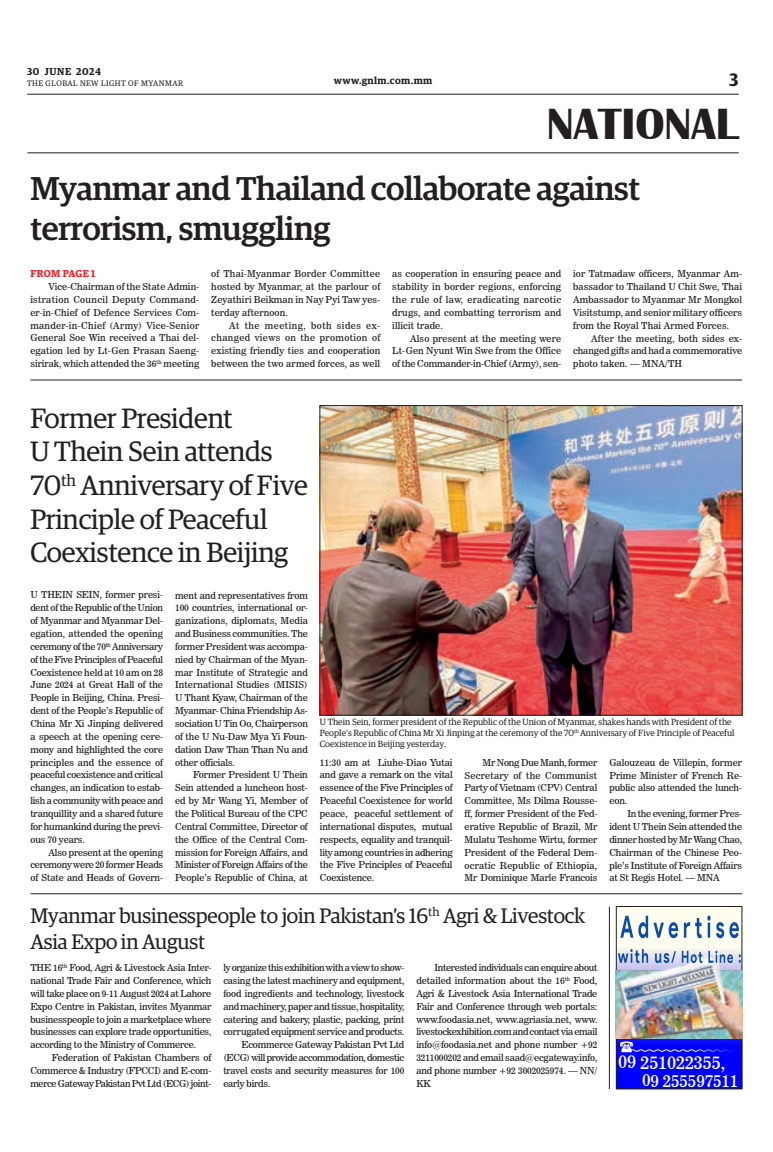
<style>
.page{position:relative;width:773px;height:1152px;background:#fff}
.page>*{position:absolute;margin:0;border:0;box-sizing:border-box;transform-origin:0 0}
.t1{font:700 45px "Britannic";color:#231f20}
.Brief_Head{font:500 33px/39.6px "Guardian Egyp";letter-spacing:-.01em;color:#231f20}
.Brief_Head-2{font:28px/33.6px "Guardian Egyp";letter-spacing:-.01em;color:#231f20}
.Brief_Head-3{font:21px/25.2px "Guardian Egyp";letter-spacing:-.01em;color:#231f20}
._2_Clm_Head{font:18.5px "News 706 BT Roman C";color:#fff}
.t2{font:600 18px "Guardian Egyp";color:#231f20}
._2_Clm_Head-2{font:17.4px "News 706 BT Roman C";letter-spacing:-.02em;color:#fff}
.t3{font:600 10px "Guardian Egyp";letter-spacing:.05em;color:#231f20}
.Spill_Style{font:600 10px "Guardian Egyp";letter-spacing:.02em;color:#ee1d23}
._2nd_Body{font:9.5px/12.9px "News 706 BT Roman C";letter-spacing:-.01em;color:#231f20;text-align:justify}
.t4{font:9px/10.8px "Guardian Egyp";color:#231f20}
.t5{font:8px "Guardian Egyp";letter-spacing:.06em;color:#231f20}
</style>
<div class="page">
<hr style="left:27px;top:94px;width:711px;height:1px;background:#231f20">
<hr style="left:27px;top:153px;width:711px;height:1px;background:#231f20">
<div style="left:616px;top:906px;width:126px;height:183px;background:#fffdee"></div>
<svg style="left:618px;top:948px;width:122px;height:139px;fill:#00f"></svg>
<div style="left:616px;top:940px;width:126px;height:149px;border:1px solid #231f20"></div>
<svg style="left:620px;top:1042px;width:120px;height:10px"></svg>
<img style="left:616px;top:955px;width:126px;height:84px">
<svg style="left:620px;top:915px;width:118px;height:23px"></svg>
<svg style="left:618px;top:949px;width:122px;height:14px"></svg>
<hr style="left:30px;top:380px;width:712px;height:1px;background:#231f20">
<hr style="left:30px;top:894px;width:712px;height:1px;background:#231f20">
<img style="left:322px;top:407px;width:418px;height:306px">
<div style="left:320px;top:405px;width:422px;height:310px;border:1px solid #231f20"></div>
<hr style="left:609px;top:907px;width:1px;height:182px;background:#231f20">
<p class="t3" style="left:27px;top:64px;width:75px">30 JUNE 2024</p>
<p class="t5" style="left:27px;top:78px;width:158px">THE GLOBAL NEW LIGHT OF MYANMAR</p>
<p class="t3" style="left:334px;top:73px;width:100px">www.gnlm.com.mm</p>
<h3 class="t2" style="left:729px;top:67px;width:11px">3</h3>
<h1 class="t1" style="left:547px;top:98px;width:193px">NATIONAL</h1>
<p class="Brief_Head" style="left:30px;top:167px;width:611px">Myanmar and Thailand collaborate against terrorism, smuggling</p>
<p class="Spill_Style" style="left:30px;top:266px;width:66px">FROM PAGE 1</p>
<p class="_2nd_Body" style="left:30px;top:280px;width:170px;text-indent:18px">Vice-Chairman of the State Admin&shy;istration Council Deputy Command&shy;er-in-Chief of Defence Services Com&shy;mander-in-Chief (Army) Vice-Senior General Soe Win received a Thai del&shy;egation led by Lt-Gen Prasan Saeng&shy;sirirak, which attended the 36<sup>th</sup> meeting</p>
<p class="_2nd_Body" style="left:211px;top:267px;width:170px">of Thai-Myanmar Border Committee hosted by Myanmar, at the parlour of Zeyathiri Beikman in Nay Pyi Taw yes&shy;terday afternoon.</p>
<p class="_2nd_Body" style="left:211px;top:319px;width:170px;text-indent:18px">At the meeting, both sides ex&shy;changed views on the promotion of existing friendly ties and cooperation between the two armed forces, as well</p>
<p class="_2nd_Body" style="left:392px;top:267px;width:170px">as cooperation in ensuring peace and stability in border regions, enforcing the rule of law, eradicating narcotic drugs, and combatting terrorism and illicit trade.</p>
<p class="_2nd_Body" style="left:392px;top:332px;width:170px;text-indent:18px">Also present at the meeting were Lt-Gen Nyunt Win Swe from the Office of the Commander-in-Chief (Army), sen-</p>
<p class="_2nd_Body" style="left:573px;top:267px;width:170px">ior Tatmadaw officers, Myanmar Am&shy;bassador to Thailand U Chit Swe, Thai Ambassador to Myanmar Mr Mongkol Visitstump, and senior military officers from the Royal Thai Armed Forces.</p>
<p class="_2nd_Body" style="left:573px;top:332px;width:170px;text-indent:18px">After the meeting, both sides ex&shy;changed gifts and had a commemorative photo taken. — MNA/TH</p>
<p class="Brief_Head-2" style="left:30px;top:400px;width:204px">Former President</p>
<p class="Brief_Head-2" style="left:30px;top:433px;width:279px">U Thein Sein attends<br>70<sup>th</sup> Anniversary of Five<br>Principle of Peaceful<br>Coexistence in Beijing</p>
<p class="_2nd_Body" style="left:30px;top:589px;width:134px">U THEIN SEIN, former presi&shy;dent of the Republic of the Union of Myanmar and Myanmar Del&shy;egation, attended the opening ceremony of the 70<sup>th</sup> Anniversary of the Five Principles of Peaceful Coexistence held at 10 am on 28<br>June 2024 at Great Hall of the People in Beijing, China. Presi&shy;dent of the People’s Republic of China Mr Xi Jinping delivered a speech at the opening cere&shy;mony and highlighted the core principles and the essence of peaceful coexistence and critical changes, an indication to estab&shy;lish a community with peace and tranquillity and a shared future for humankind during the previ&shy;ous 70 years.</p>
<p class="_2nd_Body" style="left:30px;top:846px;width:134px;text-indent:18px">Also present at the opening ceremony were 20 former Heads of State and Heads of Govern-</p>
<p class="_2nd_Body" style="left:175px;top:589px;width:134px">ment and representatives from 100 countries, international or&shy;ganizations, diplomats, Media and Business communities. The former President was accompa&shy;nied by Chairman of the Myan&shy;mar Institute of Strategic and International Studies (MISIS)<br>U Thant Kyaw, Chairman of the Myanmar- China Friendship As&shy;sociation U Tin Oo, Chairperson of the U Nu-Daw Mya Yi Foun&shy;dation Daw Than Than Nu and other officials.</p>
<p class="_2nd_Body" style="left:175px;top:769px;width:134px;text-indent:18px">Former President U Thein Sein attended a luncheon host&shy;ed by Mr Wang Yi, Member of the Political Bureau of the CPC Central Committee, Director of the Office of the Central Com&shy;mission for Foreign Affairs, and Minister of Foreign Affairs of the People’s Republic of China, at</p>
<p class="t4" style="left:320px;top:716px;width:416px">U Thein Sein, former president of the Republic of the Union of Myanmar, shakes hands with President of the<br>People’s Republic of China Mr Xi Jinping at the ceremony of the 70<sup>th</sup> Anniversary of Five Principle of Peaceful<br>Coexistence in Beijing yesterday.</p>
<p class="_2nd_Body" style="left:320px;top:756px;width:134px">11:30 am at Liuhe-Diao Yutai and gave a remark on the vital essence of the Five Principles of Peaceful Coexistence for world peace, peaceful settlement of international disputes, mutual respects, equality and tranquil&shy;lity among countries in adhering the Five Principles of Peaceful Coexistence.</p>
<p class="_2nd_Body" style="left:464px;top:756px;width:134px;text-indent:18px">Mr Nong Due Manh, former Secretary of the Communist Party of Vietnam (CPV) Central Committee, Ms Dilma Rousse&shy;ff, former President of the Fed&shy;erative Republic of Brazil, Mr Mulatu Teshome Wirtu, former President of the Federal Dem&shy;ocratic Republic of Ethiopia, Mr Dominique Marle Francois</p>
<p class="_2nd_Body" style="left:609px;top:756px;width:134px">Galouzeau de Villepin, former Prime Minister of French Re&shy;public also attended the lunch&shy;eon.</p>
<p class="_2nd_Body" style="left:609px;top:807px;width:134px;text-indent:18px">In the evening, former Pres&shy;ident U Thein Sein attended the dinner hosted by Mr Wang Chao, Chairman of the Chinese Peo&shy;ple’s Institute of Foreign Affairs at St Regis Hotel. — MNA</p>
<p class="Brief_Head-3" style="left:30px;top:902px;width:556px">Myanmar businesspeople to join Pakistan’s 16<sup>th</sup> Agri &amp; Livestock<br>Asia Expo in August</p>
<p class="_2nd_Body" style="left:30px;top:961px;width:182px">THE 16<sup>th</sup> Food, Agri &amp; Livestock Asia Inter&shy;national Trade Fair and Conference, which will take place on 9-11 August 2024 at Lahore Expo Centre in Pakistan, invites Myanmar businesspeople to join a marketplace where businesses can explore trade opportunities, according to the Ministry of Commerce.</p>
<p class="_2nd_Body" style="left:30px;top:1051px;width:182px;text-indent:21px">Federation of Pakistan Chambers of Commerce &amp; Industry (FPCCI) and E-com&shy;merce Gateway Pakistan Pvt Ltd (ECG) joint-</p>
<p class="_2nd_Body" style="left:223px;top:961px;width:182px">ly organize this exhibition with a view to show&shy;casing the latest machinery and equipment, food ingredients and technology, livestock and machinery, paper and tissue, hospitality, catering and bakery, plastic, packing, print corrugated equipment service and products.</p>
<p class="_2nd_Body" style="left:223px;top:1038px;width:182px;text-indent:18px">Ecommerce Gateway Pakistan Pvt Ltd (ECG) will provide accommodation, domestic travel costs and security measures for 100 early birds.</p>
<p class="_2nd_Body" style="left:416px;top:961px;width:182px;text-indent:18px">Interested individuals can enquire about detailed information about the 16<sup>th</sup> Food, Agri &amp; Livestock Asia International Trade Fair and Conference through web portals: www.foodasia.net, www.agriasia.net, www. livestockexhibition.com and contact via email info@foodasia.net and phone number +92<br>3211000202 and email saad@ecgateway.info, and phone number +92 3002025974. — NN/ KK</p>
<p class="_2_Clm_Head" style="left:618px;top:1050px;width:108px;rotate:1deg">09 251022355,</p>
<p class="_2_Clm_Head-2" style="left:642px;top:1070px;width:98px">09 255597511</p>
</div>
